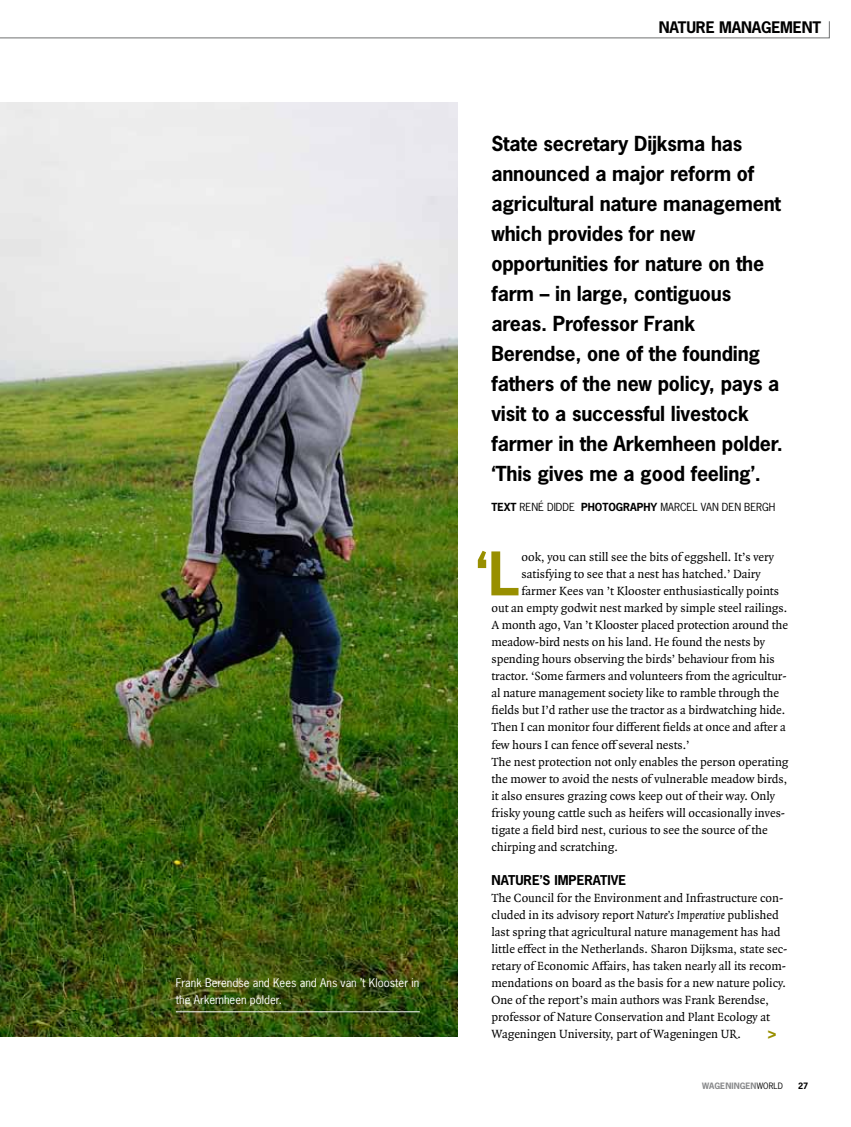
<style>
.page{position:relative;width:851px;height:1127px;background:#fff}
.page>*{position:absolute;margin:0;border:0;box-sizing:border-box;transform-origin:0 0}
.t1{font:700 56.4px "News Gothic Std";color:#988f00}
.t2{font:700 19.5px/30px "News Gothic Std";letter-spacing:-.01em;color:#000}
.t3{font:700 18px "News Gothic Std";color:#988f00}
.t4{font:700 15px "News Gothic Std";letter-spacing:-.01em;color:#000}
.t5{font:12.75px/17px "Quadraat OT";color:#000}
.t6{font:700 12.75px "News Gothic Std";color:#000}
.t7{font:11.25px/17px "News Gothic Std";color:#fff}
.t8{font:10.5px "News Gothic Std";color:#000}
.t9{font:700 8.25px "News Gothic Std";letter-spacing:.01em;color:#87888a}
.t10{font:700 8.25px "News Gothic Std";color:#000}
.s1{font-weight:700}
.s2{font-style:italic}
.s3{font-weight:400;color:#000}
</style>
<div class="page">
<svg style="left:0;top:21px;width:830px;height:18px"></svg>
<img style="left:0;top:102px;width:457px;height:934px">
<hr style="left:176px;top:1011px;width:244px;height:1px;background:#fff">
<p class="t7" style="left:176px;top:974px;width:245px">Frank Berendse and Kees and Ans van ’t Klooster in the Arkemheen polder.</p>
<p class="t4" style="left:658px;top:17px;width:164px">nature management</p>
<p class="t2" style="left:491px;top:129px;width:293px">State secretary Dijksma has announced a major reform of agricultural nature management which provides for new opportunities for nature on the farm – in large, contiguous areas. Professor Frank<br>Berendse, one of the founding fathers of the new policy, pays a visit to a successful livestock farmer in the Arkemheen polder. ‘This gives me a good feeling’.</p>
<p class="t8" style="left:491px;top:501px;width:63px"><span class="s1">Text</span> RENÉ DIDDE</p>
<p class="t8" style="left:581px;top:501px;width:196px"><span class="s1">PhotograPhy</span> Marcel van den Bergh</p>
<h1 class="t1" style="left:475px;top:537px;width:41px">L‘</h1>
<p class="t5" style="left:521px;top:549px;width:254px">ook, you can still see the bits of eggshell. It’s very</p>
<p class="t5" style="left:521px;top:566px;width:241px">satisfying to see that a nest has hatched.’ Dairy</p>
<p class="t5" style="left:521px;top:583px;width:259px">farmer Kees van ’t Klooster enthusiastically points</p>
<p class="t5" style="left:491px;top:600px;width:297px">out an empty godwit nest marked by simple steel railings.</p>
<p class="t5" style="left:491px;top:617px;width:298px">A month ago, Van ’t Klooster placed protection around the</p>
<p class="t5" style="left:491px;top:634px;width:275px">meadow-bird nests on his land. He found the nests by</p>
<p class="t5" style="left:491px;top:651px;width:285px">spending hours observing the birds’ behaviour from his</p>
<p class="t5" style="left:491px;top:668px;width:297px">tractor. ‘Some farmers and volunteers from the agricultur-</p>
<p class="t5" style="left:491px;top:685px;width:289px">al nature management society like to ramble through the</p>
<p class="t5" style="left:491px;top:702px;width:295px">fields but I’d rather use the tractor as a birdwatching hide.</p>
<p class="t5" style="left:491px;top:719px;width:296px">Then I can monitor four different fields at once and after a</p>
<p class="t5" style="left:491px;top:736px;width:200px">few hours I can fence off several nests.’</p>
<p class="t5" style="left:491px;top:753px;width:298px">The nest protection not only enables the person operating</p>
<p class="t5" style="left:491px;top:770px;width:297px">the mower to avoid the nests of vulnerable meadow birds,</p>
<p class="t5" style="left:491px;top:787px;width:285px">it also ensures grazing cows keep out of their way. Only</p>
<p class="t5" style="left:491px;top:804px;width:295px">frisky young cattle such as heifers will occasionally inves-</p>
<p class="t5" style="left:491px;top:821px;width:278px">tigate a field bird nest, curious to see the source of the</p>
<p class="t5" style="left:491px;top:838px;width:128px">chirping and scratching.</p>
<p class="t6" style="left:491px;top:871px;width:136px">Nature’s Imperative</p>
<p class="t5" style="left:491px;top:889px;width:297px">The Council for the Environment and Infrastructure con&shy;cluded in its advisory report <span class="s2">Nature’s Imperative</span> published last spring that agricultural nature management has had little effect in the Netherlands. Sharon Dijksma, state sec&shy;retary of Economic Affairs, has taken nearly all its recom&shy;mendations on board as the basis for a new nature policy.<br>One of the report’s main authors was Frank Berendse, professor of Nature Conservation and Plant Ecology at Wageningen University, part of Wageningen UR.</p>
<h3 class="t3" style="left:766px;top:1020px;width:12px">&gt;</h3>
<p class="t9" style="left:702px;top:1080px;width:82px">Wageningen<span class="s3">world</span></p>
<p class="t10" style="left:798px;top:1080px;width:12px">27</p>
</div>
